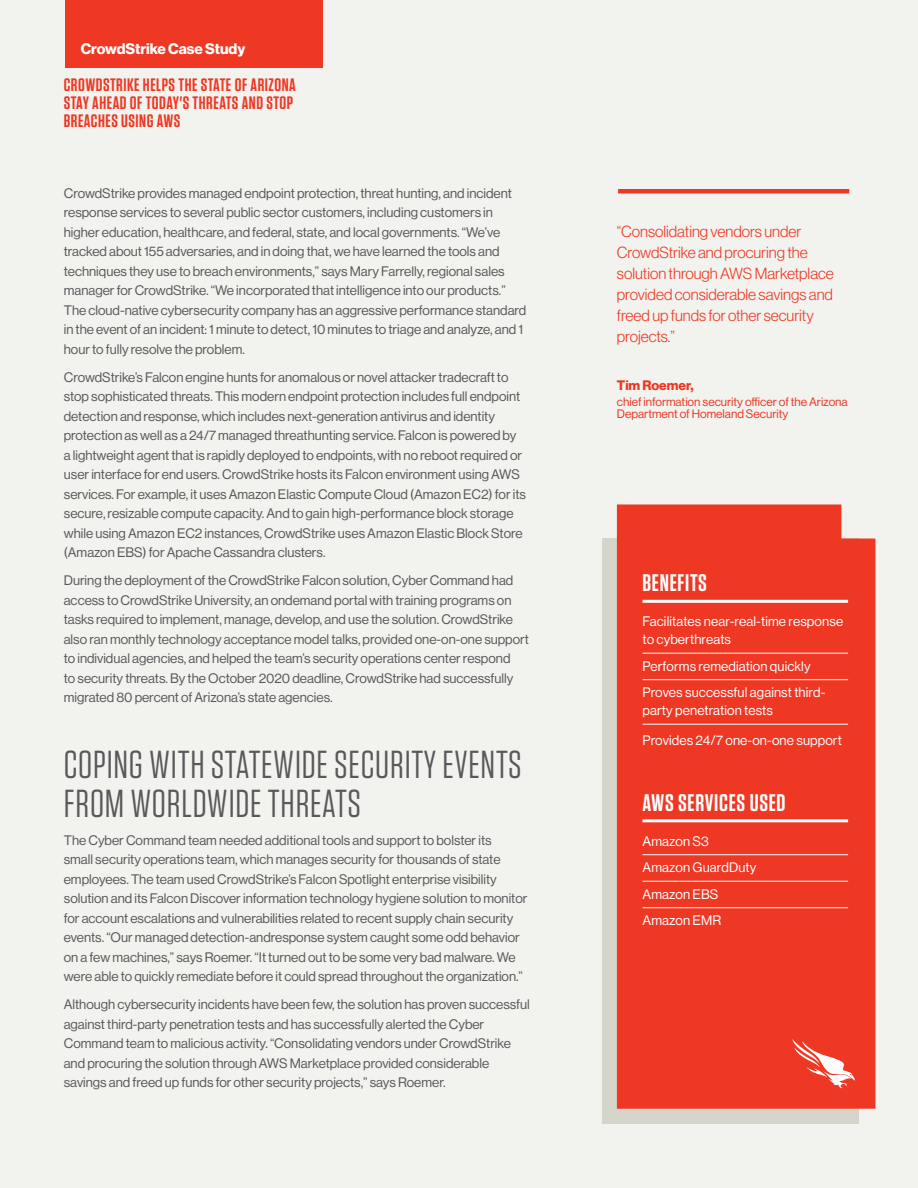
<style>
.page{position:relative;width:918px;height:1188px;background:#f2f2ee}
.page>*{position:absolute;margin:0;border:0;box-sizing:border-box;transform-origin:0 0}
.t1{font:39px/39px "Tungsten";letter-spacing:.02em;color:#58595b}
.t2{font:600 24px "Tungsten";letter-spacing:.03em;color:#fff}
.t3{font:600 18px/18px "Tungsten";letter-spacing:.03em;color:#ee3824}
.t4{font:300 15.75px/21px "Haas Grot Disp 45";color:#ee3824}
.t5{font:700 15px "Haas Grot Disp 75";color:#fff}
.t6{font:13.5px/19.5px "Haas Grot Disp 55 Roman";color:#58595b}
.t7{font:13.5px/26.5px "Haas Grot Disp 55 Roman";letter-spacing:.01em;color:#fff}
.t8{font:700 13.5px "Haas Grot Disp 75";color:#ee3824}
.t9{font:12px/12px "Haas Grot Disp 55 Roman";color:#ee3824}
</style>
<div class="page">
<div style="left:65px;top:0;width:258px;height:68px;background:#ee3824"></div>
<div style="left:618px;top:189px;width:231px;height:5px;background:#ee3824"></div>
<div style="left:603px;top:538px;width:256px;height:586px;background:#d6d5cb"></div>
<div style="left:617px;top:504px;width:258px;height:605px;background:#ee3824"></div>
<hr style="left:642px;top:600px;width:206px;height:3px;background:#fff">
<hr style="left:642px;top:653px;width:206px;height:1px;background:#fff">
<hr style="left:642px;top:679px;width:206px;height:1px;background:#fff">
<hr style="left:642px;top:724px;width:206px;height:1px;background:#fff">
<hr style="left:642px;top:819px;width:206px;height:3px;background:#fff">
<hr style="left:642px;top:854px;width:206px;height:1px;background:#fff">
<hr style="left:642px;top:881px;width:206px;height:1px;background:#fff">
<hr style="left:642px;top:907px;width:206px;height:1px;background:#fff">
<svg style="left:792px;top:1039px;width:64px;height:49px"></svg>
<p class="t5" style="left:81px;top:39px;width:166px">CrowdStrike Case Study</p>
<h3 class="t3" style="left:64px;top:76px;width:233px">CROWDSTRIKE HELPS THE STATE OF ARIZONA<br>STAY AHEAD OF TODAY'S THREATS AND STOP<br>BREACHES USING AWS</h3>
<p class="t6" style="left:64px;top:183px;width:464px">CrowdStrike provides managed endpoint protection, threat hunting, and incident response services to several public sector customers, including customers in higher education, healthcare, and federal, state, and local governments. “We’ve tracked about 155 adversaries, and in doing that, we have learned the tools and techniques they use to breach environments,” says Mary Farrelly, regional sales manager for CrowdStrike. “We incorporated that intelligence into our products.” The cloud-native cybersecurity company has an aggressive performance standard in the event of an incident: 1 minute to detect, 10 minutes to triage and analyze, and 1 hour to fully resolve the problem.</p>
<p class="t6" style="left:64px;top:367px;width:464px">CrowdStrike’s Falcon engine hunts for anomalous or novel attacker tradecraft to stop sophisticated threats. This modern endpoint protection includes full endpoint detection and response, which includes next-generation antivirus and identity protection as well as a 24/7 managed threathunting service. Falcon is powered by a lightweight agent that is rapidly deployed to endpoints, with no reboot required or user interface for end users. CrowdStrike hosts its Falcon environment using AWS services. For example, it uses Amazon Elastic Compute Cloud (Amazon EC2) for its secure, resizable compute capacity. And to gain high-performance block storage while using Amazon EC2 instances, CrowdStrike uses Amazon Elastic Block Store (Amazon EBS) for Apache Cassandra clusters.</p>
<p class="t6" style="left:64px;top:571px;width:467px">During the deployment of the CrowdStrike Falcon solution, Cyber Command had access to CrowdStrike University, an ondemand portal with training programs on tasks required to implement, manage, develop, and use the solution. CrowdStrike also ran monthly technology acceptance model talks, provided one-on-one support to individual agencies, and helped the team’s security operations center respond<br>to security threats. By the October 2020 deadline, CrowdStrike had successfully migrated 80 percent of Arizona’s state agencies.</p>
<h1 class="t1" style="left:64px;top:745px;width:459px">COPING WITH STATEWIDE SECURITY EVENTS<br>FROM WORLDWIDE THREATS</h1>
<p class="t6" style="left:64px;top:830px;width:465px">The Cyber Command team needed additional tools and support to bolster its<br>small security operations team, which manages security for thousands of state employees. The team used CrowdStrike’s Falcon Spotlight enterprise visibility solution and its Falcon Discover information technology hygiene solution to monitor for account escalations and vulnerabilities related to recent supply chain security events. “Our managed detection-andresponse system caught some odd behavior on a few machines,” says Roemer. “It turned out to be some very bad malware. We were able to quickly remediate before it could spread throughout the organization.”</p>
<p class="t6" style="left:64px;top:995px;width:468px">Although cybersecurity incidents have been few, the solution has proven successful against third-party penetration tests and has successfully alerted the Cyber Command team to malicious activity. “Consolidating vendors under CrowdStrike and procuring the solution through AWS Marketplace provided considerable savings and freed up funds for other security projects,” says Roemer.</p>
<p class="t4" style="left:617px;top:221px;width:218px">“Consolidating vendors under<br>CrowdStrike and procuring the solution through AWS Marketplace provided considerable savings and freed up funds for other security projects.”</p>
<p class="t8" style="left:617px;top:378px;width:78px">Tim Roemer,</p>
<p class="t9" style="left:617px;top:396px;width:232px">chief information security officer of the Arizona<br>Department of Homeland Security</p>
<h2 class="t2" style="left:642px;top:570px;width:66px">BENEFITS</h2>
<p class="t7" style="left:642px;top:613px;width:202px;line-height:18px">Facilitates near-real-time response to cyberthreats</p>
<p class="t7" style="left:642px;top:653px;width:184px">Performs remediation quickly<br>Proves successful against third-</p>
<p class="t7" style="left:642px;top:696px;width:201px;line-height:29.5px">party penetration tests<br>Provides 24/7 one-on-one support</p>
<h2 class="t2" style="left:642px;top:790px;width:145px">AWS SERVICES USED</h2>
<p class="t7" style="left:642px;top:828px;width:115px">Amazon S3<br>Amazon GuardDuty<br>Amazon EBS<br>Amazon EMR</p>
</div>
